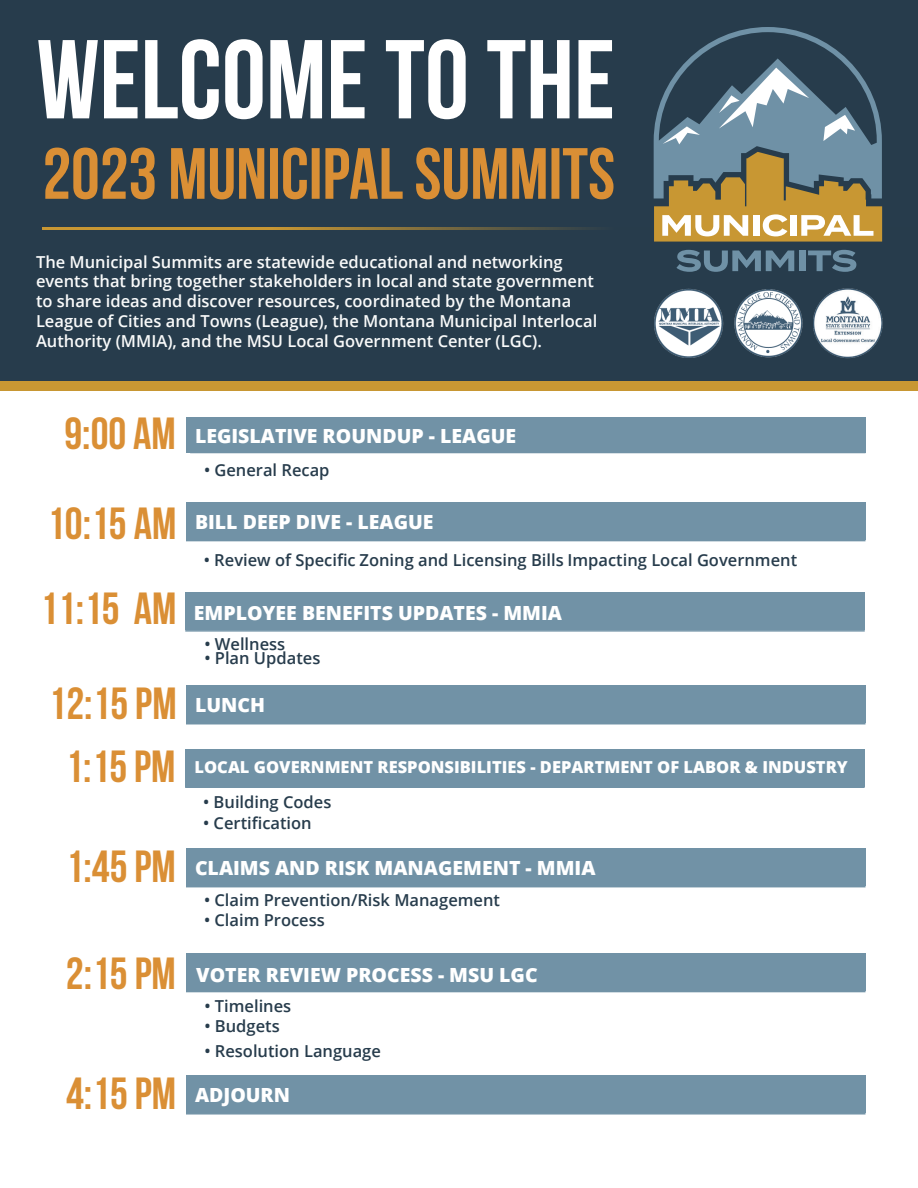
<style>
.page{position:relative;width:918px;height:1188px;background:#fff}
.page>*{position:absolute;margin:0;border:0;box-sizing:border-box;transform-origin:0 0}
.t1{font:700 45px/85.2px "Bebas Neue";color:#da8f35}
.t2{font:800 19.5px "Open Sans";color:#fff}
.t3{font:600 16.5px/19.8px "Open Sans";color:#f9fafa}
.t4{font:600 16.5px "Open Sans";color:#273c4c}
.t5{font:800 16.5px "Open Sans";color:#fff}
.s1{font-style:inherit}
</style>
<div class="page">
<div style="left:186px;top:418px;width:680px;height:35px;background:#7192a6"></div>
<div style="left:0;top:0;width:918px;height:391px;background:#273c4c"></div>
<div style="left:0;top:381px;width:918px;height:10px;background:#c89733"></div>
<hr style="left:42px;top:227px;width:876px;height:3px;background:#c89733">
<svg style="left:45px;top:148px;width:569px;height:51px"></svg>
<svg style="left:38px;top:39px;width:574px;height:80px"></svg>
<img style="left:654px;top:288px;width:70px;height:70px">
<img style="left:734px;top:289px;width:68px;height:68px">
<div style="left:186px;top:503px;width:680px;height:37px;background:#7192a6"></div>
<div style="left:186px;top:686px;width:679px;height:37px;background:#7192a6"></div>
<div style="left:185px;top:749px;width:680px;height:37px;background:#7192a6"></div>
<div style="left:186px;top:849px;width:680px;height:37px;background:#7192a6"></div>
<div style="left:186px;top:954px;width:680px;height:37px;background:#7192a6"></div>
<div style="left:186px;top:1076px;width:680px;height:37px;background:#7192a6"></div>
<hr style="left:186px;top:540px;width:680px;height:1px;background:#7192a6">
<hr style="left:186px;top:723px;width:680px;height:1px;background:#7192a6">
<hr style="left:185px;top:787px;width:680px;height:1px;background:#7192a6">
<hr style="left:186px;top:886px;width:680px;height:1px;background:#7192a6">
<hr style="left:186px;top:991px;width:680px;height:1px;background:#7192a6">
<hr style="left:186px;top:1113px;width:680px;height:2px;background:#7192a6">
<svg style="left:654px;top:27px;width:228px;height:215px"></svg>
<svg style="left:676px;top:250px;width:118px;height:22px"></svg>
<div style="left:799px;top:251px;width:6px;height:20px;background:#6f91a6"></div>
<svg style="left:808px;top:250px;width:48px;height:22px"></svg>
<img style="left:813px;top:288px;width:70px;height:70px">
<div style="left:185px;top:593px;width:680px;height:37px;background:#7192a6"></div>
<hr style="left:185px;top:630px;width:680px;height:2px;background:#7192a6">
<p class="t3" style="left:36px;top:251px;width:563px">The Municipal Summits are statewide educational and networking events that bring together stakeholders in local and state government to share ideas and discover resources, coordinated by the Montana League of Cities and Towns (League), the Montana Municipal Interlocal Authority (MMIA), and the MSU Local Government Center (LGC).</p>
<h1 class="t1" style="left:64px;top:391px;width:113px">9:00 AM</h1>
<h1 class="t1" style="left:40px;top:480px;width:138px">10:15 AM<br>11:15 AM</h1>
<h1 class="t1" style="left:49px;top:672px;width:130px;line-height:63.3px;text-align:center">12:15 PM<br>1:15 pM</h1>
<h1 class="t1" style="left:66px;top:824px;width:112px">1:45 pM</h1>
<h1 class="t1" style="left:66px;top:930px;width:112px">2:15 pM</h1>
<h1 class="t1" style="left:66px;top:1050px;width:112px">4:15 pM</h1>
<p class="t2" style="left:195px;top:421px;width:323px">LEGISLATIVE ROUNDUP - LEAGUE</p>
<p class="t4" style="left:204px;top:459px;width:127px"><span class="s1">•</span> General Recap</p>
<p class="t2" style="left:195px;top:507px;width:240px">BILL DEEP DIVE - LEAGUE</p>
<p class="t4" style="left:204px;top:549px;width:595px"><span class="s1">•</span> Review of Specific Zoning and Licensing Bills Impacting Local Government</p>
<p class="t2" style="left:194px;top:598px;width:370px">EMPLOYEE BENEFITS UPDATES - MMIA</p>
<p class="t4" style="left:204px;top:632px;width:82px"><span class="s1">•</span> Wellness</p>
<p class="t4" style="left:204px;top:647px;width:117px"><span class="s1">•</span> Plan Updates</p>
<p class="t2" style="left:195px;top:690px;width:71px">LUNCH</p>
<p class="t5" style="left:195px;top:755px;width:655px">LOCAL GOVERNMENT RESPONSIBILITIES - DEPARTMENT OF LABOR &amp; INDUSTRY</p>
<p class="t4" style="left:203px;top:790px;width:130px"><span class="s1">•</span> Building Codes</p>
<p class="t4" style="left:203px;top:812px;width:110px"><span class="s1">•</span> Certification</p>
<p class="t2" style="left:195px;top:853px;width:402px">CLAIMS AND RISK MANAGEMENT - MMIA</p>
<p class="t4" style="left:204px;top:889px;width:298px"><span class="s1">•</span> Claim Prevention/Risk Management</p>
<p class="t4" style="left:204px;top:909px;width:122px"><span class="s1">•</span> Claim Process</p>
<p class="t2" style="left:196px;top:961px;width:343px">VOTER REVIEW PROCESS - MSU LGC</p>
<p class="t4" style="left:204px;top:995px;width:88px"><span class="s1">•</span> Timelines</p>
<p class="t4" style="left:204px;top:1015px;width:77px"><span class="s1">•</span> Budgets</p>
<p class="t4" style="left:204px;top:1040px;width:178px"><span class="s1">•</span> Resolution Language</p>
<p class="t2" style="left:195px;top:1080px;width:97px">ADJOURN</p>
</div>
